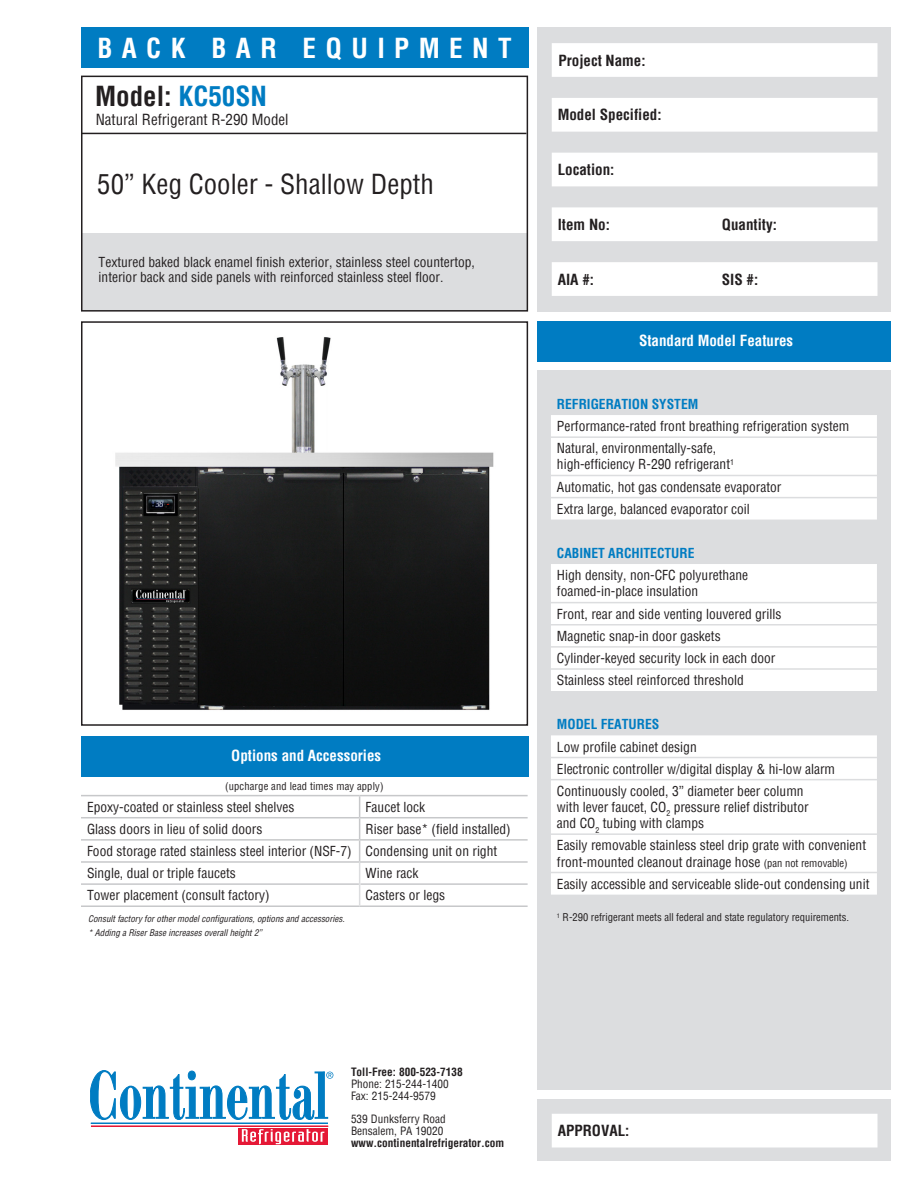
<style>
.page{position:relative;width:918px;height:1188px;background:#fff}
.page>*{position:absolute;margin:0;border:0;box-sizing:border-box;transform-origin:0 0}
.t1{font:condensed 27px "Helvetica";color:#231f20}
.t2{font:700 condensed 27px "Helvetica";letter-spacing:.35em;color:#fff}
.t3{font:700 condensed 27px "Helvetica";color:#231f20}
.t4{font:700 condensed 15px "Helvetica";color:#231f20}
.t5{font:700 condensed 15px "Helvetica";color:#fff}
.t6{font:condensed 15px "Helvetica";color:#231f20}
.t7{font:condensed 13.5px/15px "Helvetica";color:#231f20}
.t8{font:700 condensed 13.5px "Helvetica";color:#007cc2}
.t9{font:condensed 11.25px/12px "Helvetica";color:#231f20}
.t10{font:700 condensed 11.25px "Helvetica";color:#231f20}
.t11{font:condensed 10.5px "Helvetica";color:#231f20}
.t12{font:italic condensed 9px "Helvetica";color:#231f20}
.s1{color:#007cc2}
.s2{font-size:10.5px}
</style>
<div class="page">
<div style="left:538px;top:1099px;width:353px;height:62px;background:#dcdddf"></div>
<div style="left:81px;top:233px;width:446px;height:77px;background:#dcdddf"></div>
<div style="left:81px;top:321px;width:447px;height:405px;border:2px solid #231f20"></div>
<div style="left:538px;top:321px;width:353px;height:40px;background:#007cc2"></div>
<div style="left:538px;top:370px;width:353px;height:720px;background:#dcdddf"></div>
<div style="left:538px;top:27px;width:353px;height:285px;background:#dcdddf"></div>
<hr style="left:91px;top:1123px;width:237px;height:1px;background:#007cc2">
<hr style="left:91px;top:1126px;width:237px;height:1px;background:#e51836">
<svg style="left:238px;top:1128px;width:90px;height:17px"></svg>
<svg style="left:242px;top:1129px;width:82px;height:15px"></svg>
<svg style="left:90px;top:1070px;width:243px;height:50px"></svg>
<svg style="left:552px;top:43px;width:326px;height:253px;fill:#fff"></svg>
<div style="left:81px;top:76px;width:447px;height:236px;border:2px solid #231f20"></div>
<div style="left:81px;top:27px;width:447px;height:40px;background:#007cc2"></div>
<div style="left:552px;top:1114px;width:326px;height:34px;background:#fff"></div>
<div style="left:81px;top:736px;width:447px;height:40px;background:#007cc2"></div>
<hr style="left:81px;top:133px;width:445px;height:1px;background:#231f20">
<img style="left:115px;top:337px;width:379px;height:373px">
<hr style="left:360px;top:795px;width:168px;height:1px;background:#c7c8ca">
<hr style="left:360px;top:817px;width:168px;height:1px;background:#c7c8ca">
<hr style="left:81px;top:839px;width:279px;height:2px;background:#c7c8ca">
<hr style="left:81px;top:861px;width:279px;height:2px;background:#c7c8ca">
<hr style="left:81px;top:883px;width:278px;height:2px;background:#c7c8ca">
<hr style="left:81px;top:905px;width:279px;height:2px;background:#c7c8ca">
<hr style="left:81px;top:795px;width:279px;height:1px;background:#c7c8ca">
<hr style="left:81px;top:817px;width:279px;height:1px;background:#c7c8ca">
<hr style="left:360px;top:839px;width:168px;height:2px;background:#c7c8ca">
<hr style="left:360px;top:861px;width:168px;height:2px;background:#c7c8ca">
<hr style="left:360px;top:883px;width:168px;height:2px;background:#c7c8ca">
<hr style="left:360px;top:905px;width:168px;height:2px;background:#c7c8ca">
<svg style="left:359px;top:796px;width:1px;height:109px"></svg>
<div style="left:551px;top:415px;width:326px;height:60px;background:#fff"></div>
<svg style="left:551px;top:476px;width:326px;height:419px;background:#fafbfb"></svg>
<svg style="left:551px;top:520px;width:326px;height:193px;fill:#fff"></svg>
<hr style="left:551px;top:602px;width:326px;height:1px;background:#dcdddf">
<hr style="left:551px;top:624px;width:326px;height:2px;background:#dcdddf">
<hr style="left:551px;top:436px;width:326px;height:2px;background:#dcdddf">
<hr style="left:551px;top:497px;width:326px;height:1px;background:#dcdddf">
<hr style="left:551px;top:757px;width:326px;height:1px;background:#dcdddf">
<hr style="left:551px;top:872px;width:326px;height:1px;background:#dcdddf">
<hr style="left:551px;top:779px;width:326px;height:1px;background:#dcdddf">
<hr style="left:551px;top:646px;width:326px;height:2px;background:#dcdddf">
<hr style="left:551px;top:668px;width:326px;height:2px;background:#dcdddf">
<hr style="left:551px;top:833px;width:326px;height:2px;background:#dcdddf">
<h1 class="t2" style="left:97px;top:30px;width:416px">BACK BAR EQUIPMENT</h1>
<p class="t3" style="left:95px;top:78px;width:173px">Model: <span class="s1">KC50SN</span></p>
<p class="t6" style="left:96px;top:109px;width:194px">Natural Refrigerant R-290 Model</p>
<p class="t1" style="left:97px;top:167px;width:338px">50” Keg Cooler - Shallow Depth</p>
<p class="t7" style="left:99px;top:255px;width:378px">Textured baked black enamel finish exterior, stainless steel countertop, interior back and side panels with reinforced stainless steel floor.</p>
<p class="t5" style="left:231px;top:746px;width:151px">Options and Accessories</p>
<p class="t11" style="left:225px;top:779px;width:160px">(upcharge and lead times may apply)</p>
<p class="t7" style="left:87px;top:799px;width:209px">Epoxy-coated or stainless steel shelves</p>
<p class="t7" style="left:366px;top:799px;width:61px">Faucet lock</p>
<p class="t7" style="left:87px;top:821px;width:177px">Glass doors in lieu of solid doors</p>
<p class="t7" style="left:366px;top:821px;width:147px">Riser base* (field installed)</p>
<p class="t7" style="left:87px;top:843px;width:266px">Food storage rated stainless steel interior (NSF-7)</p>
<p class="t7" style="left:366px;top:843px;width:133px">Condensing unit on right</p>
<p class="t7" style="left:87px;top:865px;width:150px">Single, dual or triple faucets</p>
<p class="t7" style="left:366px;top:865px;width:54px">Wine rack</p>
<p class="t7" style="left:87px;top:888px;width:184px">Tower placement (consult factory)</p>
<p class="t7" style="left:366px;top:888px;width:81px">Casters or legs</p>
<p class="t12" style="left:88px;top:913px;width:258px">Consult factory for other model configurations, options and accessories.</p>
<p class="t12" style="left:88px;top:927px;width:175px">* Adding a Riser Base increases overall height 2”</p>
<p class="t4" style="left:559px;top:50px;width:89px">Project Name:</p>
<p class="t4" style="left:558px;top:105px;width:105px">Model Specified:</p>
<p class="t4" style="left:558px;top:160px;width:58px">Location:</p>
<p class="t4" style="left:558px;top:215px;width:54px">Item No:</p>
<p class="t4" style="left:722px;top:215px;width:57px">Quantity:</p>
<p class="t4" style="left:558px;top:269px;width:38px">AIA #:</p>
<p class="t4" style="left:722px;top:269px;width:38px">SIS #:</p>
<p class="t5" style="left:639px;top:331px;width:156px">Standard Model Features</p>
<p class="t8" style="left:557px;top:395px;width:143px">REFRIGERATION SYSTEM</p>
<p class="t7" style="left:557px;top:419px;width:294px">Performance-rated front breathing refrigeration system</p>
<p class="t7" style="left:557px;top:441px;width:161px">Natural, environmentally-safe,</p>
<p class="t7" style="left:557px;top:457px;width:179px">high-efficiency R-290 refrigerant<sup>1</sup></p>
<p class="t7" style="left:557px;top:479px;width:226px">Automatic, hot gas condensate evaporator</p>
<p class="t7" style="left:557px;top:501px;width:195px">Extra large, balanced evaporator coil</p>
<p class="t8" style="left:557px;top:544px;width:139px">CABINET ARCHITECTURE</p>
<p class="t7" style="left:557px;top:567px;width:193px">High density, non-CFC polyurethane</p>
<p class="t7" style="left:557px;top:584px;width:143px">foamed-in-place insulation</p>
<p class="t7" style="left:557px;top:606px;width:226px">Front, rear and side venting louvered grills</p>
<p class="t7" style="left:557px;top:628px;width:165px">Magnetic snap-in door gaskets</p>
<p class="t7" style="left:557px;top:650px;width:220px">Cylinder-keyed security lock in each door</p>
<p class="t7" style="left:557px;top:672px;width:189px">Stainless steel reinforced threshold</p>
<p class="t8" style="left:557px;top:716px;width:104px">MODEL FEATURES</p>
<p class="t7" style="left:557px;top:739px;width:141px">Low profile cabinet design</p>
<p class="t7" style="left:557px;top:761px;width:280px">Electronic controller w/digital display &amp; hi-low alarm</p>
<p class="t7" style="left:557px;top:783px;width:248px">Continuously cooled, 3” diameter beer column</p>
<p class="t7" style="left:557px;top:799px;width:253px">with lever faucet, CO<sub>2</sub> pressure relief distributor</p>
<p class="t7" style="left:557px;top:816px;width:149px">and CO<sub>2</sub> tubing with clamps</p>
<p class="t7" style="left:557px;top:837px;width:311px;line-height:16.2px">Easily removable stainless steel drip grate with convenient front-mounted cleanout drainage hose <span class="s2">(pan not removable)</span></p>
<p class="t7" style="left:557px;top:876px;width:314px">Easily accessible and serviceable slide-out condensing unit</p>
<p class="t11" style="left:557px;top:910px;width:294px"><sup>1</sup> R-290 refrigerant meets all federal and state regulatory requirements.</p>
<p class="t10" style="left:351px;top:1065px;width:113px">Toll-Free: 800-523-7138</p>
<p class="t9" style="left:351px;top:1078px;width:99px">Phone: 215-244-1400<br>Fax: 215-244-9579</p>
<p class="t9" style="left:351px;top:1113px;width:96px">539 Dunksferry Road<br>Bensalem, PA 19020</p>
<p class="t10" style="left:351px;top:1135px;width:155px">www.continentalrefrigerator.com</p>
<p class="t4" style="left:558px;top:1121px;width:73px">APPROVAL:</p>
</div>
